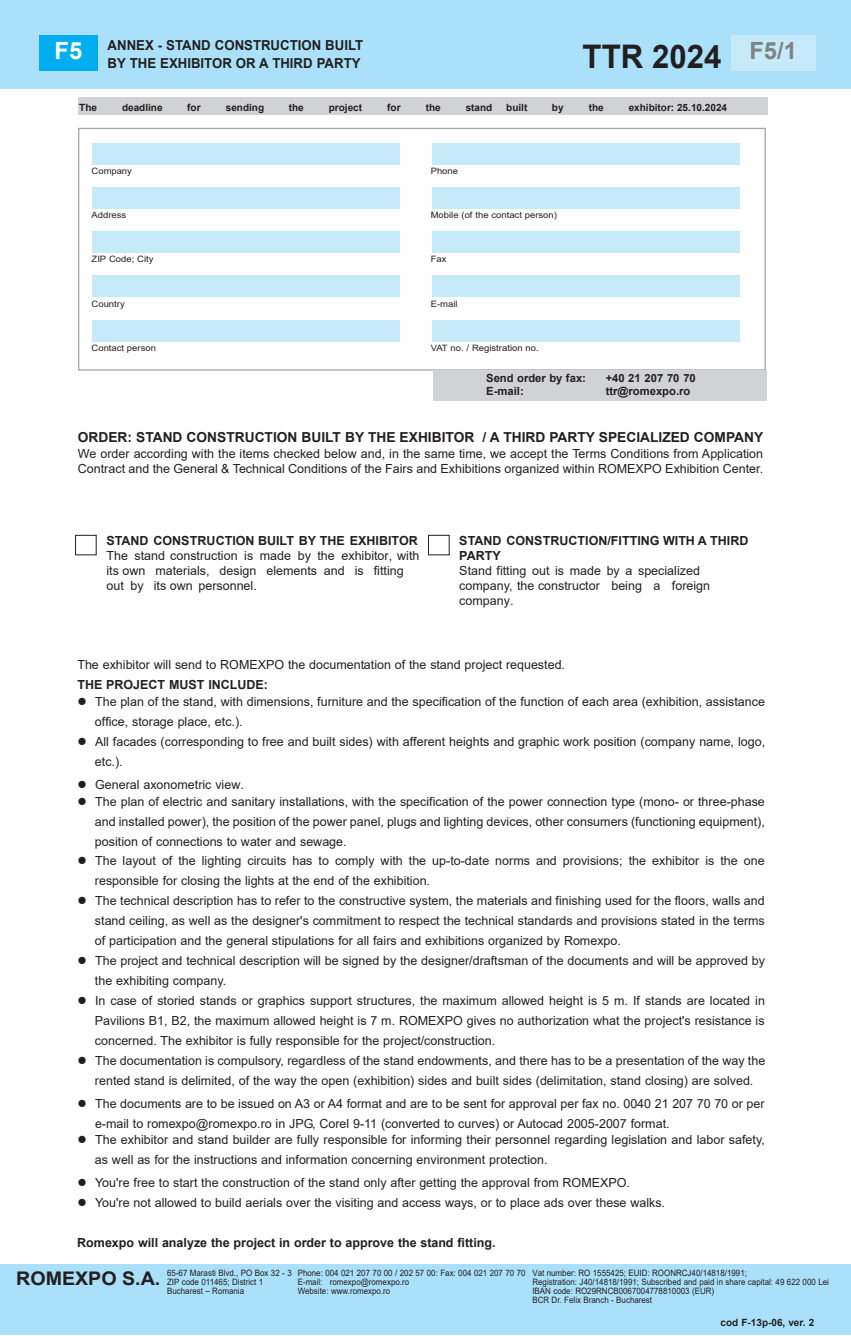
<style>
.page{position:relative;width:851px;height:1336px;background:#fff}
.page>*{position:absolute;margin:0;border:0;box-sizing:border-box;transform-origin:0 0}
.t1{font:700 32.5px "Arial";color:#231f20;scale:.96 1}
.t2{font:700 23.75px "Arial";color:#808285}
.t3{font:700 23.75px "Arial";color:#fff}
.t4{font:700 13.75px "Arial";color:#231f20}
.t5{font:700 13.75px/18.8px "Arial";color:#231f20;scale:.96 1}
.t6{font:12.5px/19.9px "Arial";color:#231f20}
.t7{font:700 12.5px/15px "Arial";color:#231f20}
.t8{font:700 11.25px/12.5px "Arial";color:#231f20}
.t9{font:700 10px "Arial";color:#231f20}
.t10{font:8.75px/8.8px "Arial";color:#231f20;scale:.91 1}
.t11{font:8.75px "Arial";color:#231f20;scale:1.08 1}
.s1{color:#fff}
.s2{font-weight:700;font-size:18.75px}
</style>
<div class="page">
<div style="left:0;top:1264px;width:850px;height:71px;background:#aae0f9"></div>
<div style="left:78px;top:128px;width:687px;height:243px;border:1px solid #a8a9ad"></div>
<div style="left:432px;top:320px;width:306px;height:21px;background:#c6eafa"></div>
<div style="left:432px;top:276px;width:306px;height:21px;background:#c6eafa"></div>
<div style="left:432px;top:231px;width:306px;height:22px;background:#c6eafa"></div>
<div style="left:432px;top:187px;width:306px;height:21px;background:#c6eafa"></div>
<div style="left:432px;top:143px;width:306px;height:21px;background:#c6eafa"></div>
<div style="left:93px;top:320px;width:307px;height:21px;background:#c6eafa"></div>
<div style="left:93px;top:276px;width:307px;height:21px;background:#c6eafa"></div>
<div style="left:93px;top:231px;width:307px;height:22px;background:#c6eafa"></div>
<div style="left:93px;top:187px;width:307px;height:21px;background:#c6eafa"></div>
<div style="left:93px;top:143px;width:307px;height:21px;background:#c6eafa"></div>
<div style="left:432px;top:370px;width:334px;height:31px;background:#d1d2d4"></div>
<div style="left:0;top:0;width:850px;height:89px;background:#aae0f9"></div>
<div style="left:39px;top:35px;width:59px;height:36px;background:#00aeef"></div>
<div style="left:730px;top:35px;width:85px;height:36px;background:#c6eafa"></div>
<div style="left:78px;top:98px;width:689px;height:17px;background:#d1d2d4"></div>
<div style="left:75px;top:535px;width:21px;height:20px;border:1px solid #231f20"></div>
<div style="left:428px;top:535px;width:21px;height:20px;border:1px solid #231f20"></div>
<p class="t5" style="left:108px;top:35px;width:268px">ANNEX - STAND CONSTRUCTION BUILT<br>BY THE EXHIBITOR OR A THIRD PARTY</p>
<h1 class="t1" style="left:582px;top:39px;width:146px">TTR 2024</h1>
<h2 class="t3" style="left:54px;top:38px;width:29px">F5</h2>
<h2 class="t2" style="left:749px;top:38px;width:49px">F5/1</h2>
<p class="t9" style="left:79px;top:102px;width:19px">The</p>
<p class="t9" style="left:122px;top:102px;width:42px">deadline</p>
<p class="t9" style="left:187px;top:102px;width:15px">for</p>
<p class="t9" style="left:226px;top:102px;width:40px">sending</p>
<p class="t9" style="left:289px;top:102px;width:16px">the</p>
<p class="t9" style="left:329px;top:102px;width:35px">project</p>
<p class="t9" style="left:387px;top:102px;width:15px">for</p>
<p class="t9" style="left:425px;top:102px;width:16px">the</p>
<p class="t9" style="left:465px;top:102px;width:28px">stand</p>
<p class="t9" style="left:506px;top:102px;width:23px">built</p>
<p class="t9" style="left:552px;top:100px;width:13px">by</p>
<p class="t9" style="left:588px;top:100px;width:16px">the</p>
<p class="t9" style="left:628px;top:100px;width:100px">exhibitor: 25.10.2024</p>
<p class="t11" style="left:92px;top:166px;width:76px">Company<span class="s1">Company</span></p>
<p class="t11" style="left:92px;top:210px;width:68px">Address <span class="s1">Address</span></p>
<p class="t11" style="left:92px;top:254px;width:95px">ZIp Code; City <span class="s1">Zip code</span></p>
<p class="t11" style="left:92px;top:299px;width:32px">Country</p>
<p class="t11" style="left:92px;top:343px;width:85px">Contact person<span class="s1">ountry</span></p>
<p class="t11" style="left:430px;top:166px;width:27px">phone</p>
<p class="t11" style="left:430px;top:210px;width:118px">mobile (of the contact person)</p>
<p class="t11" style="left:430px;top:254px;width:16px">Fax</p>
<p class="t11" style="left:430px;top:299px;width:26px">e-mail</p>
<p class="t11" style="left:430px;top:343px;width:101px">VAT no. / Registration no.</p>
<p class="t8" style="left:486px;top:372px;width:101px">Send order by fax:<br>E-mail:</p>
<p class="t8" style="left:605px;top:372px;width:92px">+40 21 207 70 70 ttr@romexpo.ro</p>
<p class="t4" style="left:78px;top:430px;width:686px">ORDER: STAND CONSTRUCTION BUILT BY THE EXHIBITOR / A THIRD PARTY SPECIALIZED COMPANY</p>
<p class="t6" style="left:78px;top:446px;width:686px;line-height:15.4px">We order according with the items checked below and, in the same time, we accept the Terms Conditions from Application<br>Contract and the General &amp; Technical Conditions of the Fairs and exhibitions organized within Romexpo exhibition Center.</p>
<p class="t7" style="left:106px;top:533px;width:313px">STAND CONSTRUCTION BUILT BY THE EXHIBITOR</p>
<p class="t6" style="left:106px;top:548px;width:314px;line-height:15px">The stand construction is made by the exhibitor, with its own materials, design elements and is fitting out by its own personnel.</p>
<p class="t7" style="left:459px;top:533px;width:290px">STAND CONSTRUCTION/FITTING WITH A THIRD<br>PARTY</p>
<p class="t6" style="left:459px;top:563px;width:252px;line-height:15px">Stand fitting out is made by a specialized company, the constructor being a foreign company.</p>
<p class="t6" style="left:77px;top:655px;width:489px">The exhibitor will send to Romexpo the documentation of the stand project requested.</p>
<p class="t7" style="left:77px;top:677px;width:192px">THE PROJECT MUST INCLUDE:</p>
<p class="t6" style="left:95px;top:692px;width:671px;text-indent:-18px">● The plan of the stand, with dimensions, furniture and the specification of the function of each area (exhibition, assistance office, storage place, etc.).</p>
<p class="t6" style="left:95px;top:732px;width:671px;text-indent:-18px">● All facades (corresponding to free and built sides) with afferent heights and graphic work position (company name, logo, etc.).</p>
<p class="t6" style="left:77px;top:775px;width:168px">● General axonometric view.</p>
<p class="t6" style="left:95px;top:791px;width:671px;text-align:justify;text-indent:-18px">● The plan of electric and sanitary installations, with the specification of the power connection type (mono- or three-phase and installed power), the position of the power panel, plugs and lighting devices, other consumers (functioning equipment), position of connections to water and sewage.</p>
<p class="t6" style="left:95px;top:851px;width:671px;text-indent:-18px">● The layout of the lighting circuits has to comply with the up-to-date norms and provisions; the exhibitor is the one responsible for closing the lights at the end of the exhibition.</p>
<p class="t6" style="left:95px;top:891px;width:671px;text-align:justify;text-indent:-18px">● The technical description has to refer to the constructive system, the materials and finishing used for the floors, walls and stand ceiling, as well as the designer's commitment to respect the technical standards and provisions stated in the terms of participation and the general stipulations for all fairs and exhibitions organized by Romexpo.</p>
<p class="t6" style="left:95px;top:951px;width:671px;text-indent:-18px">● The project and technical description will be signed by the designer/draftsman of the documents and will be approved by the exhibiting company.</p>
<p class="t6" style="left:95px;top:990px;width:671px;text-align:justify;text-indent:-18px">● In case of storied stands or graphics support structures, the maximum allowed height is 5 m. If stands are located in pavilions B1, B2, the maximum allowed height is 7 m. Romexpo gives no authorization what the project's resistance is concerned. The exhibitor is fully responsible for the project/construction.</p>
<p class="t6" style="left:77px;top:1050px;width:689px;text-align:center">● The documentation is compulsory, regardless of the stand endowments, and there has to be a presentation of the way the rented stand is delimited, of the way the open (exhibition) sides and built sides (delimitation, stand closing) are solved.</p>
<p class="t6" style="left:95px;top:1093px;width:671px;text-indent:-18px">● The documents are to be issued on A3 or A4 format and are to be sent for approval per fax no. 0040 21 207 70 70 or per e-mail to romexpo@romexpo.ro in JpG, Corel 9-11 (converted to curves) or Autocad 2005-2007 format.</p>
<p class="t6" style="left:95px;top:1130px;width:671px;text-indent:-18px">● The exhibitor and stand builder are fully responsible for informing their personnel regarding legislation and labor safety, as well as for the instructions and information concerning environment protection.</p>
<p class="t6" style="left:77px;top:1173px;width:554px">● You're free to start the construction of the stand only after getting the approval from Romexpo.</p>
<p class="t6" style="left:77px;top:1193px;width:589px">● You're not allowed to build aerials over the visiting and access ways, or to place ads over these walks.</p>
<p class="t7" style="left:77px;top:1235px;width:420px">Romexpo will analyze the project in order to approve the stand fitting.</p>
<p class="t10" style="left:167px;top:1269px;width:138px;text-indent:-151px"><span class="s2">ROMEXPO S.A.</span> 65-67 marasti Blvd., po Box 32 - 3<br>ZIp code 011465; District 1<br>Bucharest – Romania</p>
<p class="t10" style="left:532px;top:1269px;width:327px">Vat number: Ro 1555425; eUID: RooNRCJ40/14818/1991;<br>Registration: J40/14818/1991; Subscribed and paid in share capital: 49 622 000 Lei IBAN code: Ro29RNCB0067004778810003 (eUR)<br>BCR Dr. Felix Branch - Bucharest</p>
<p class="t10" style="left:297px;top:1269px;width:252px">phone: 004 021 207 70 00 / 202 57 00: Fax: 004 021 207 70 70 e-mail: romexpo@romexpo.ro<br>Website: www.romexpo.ro</p>
<p class="t9" style="left:720px;top:1317px;width:95px">cod F-13p-06, ver. 2</p>
</div>
